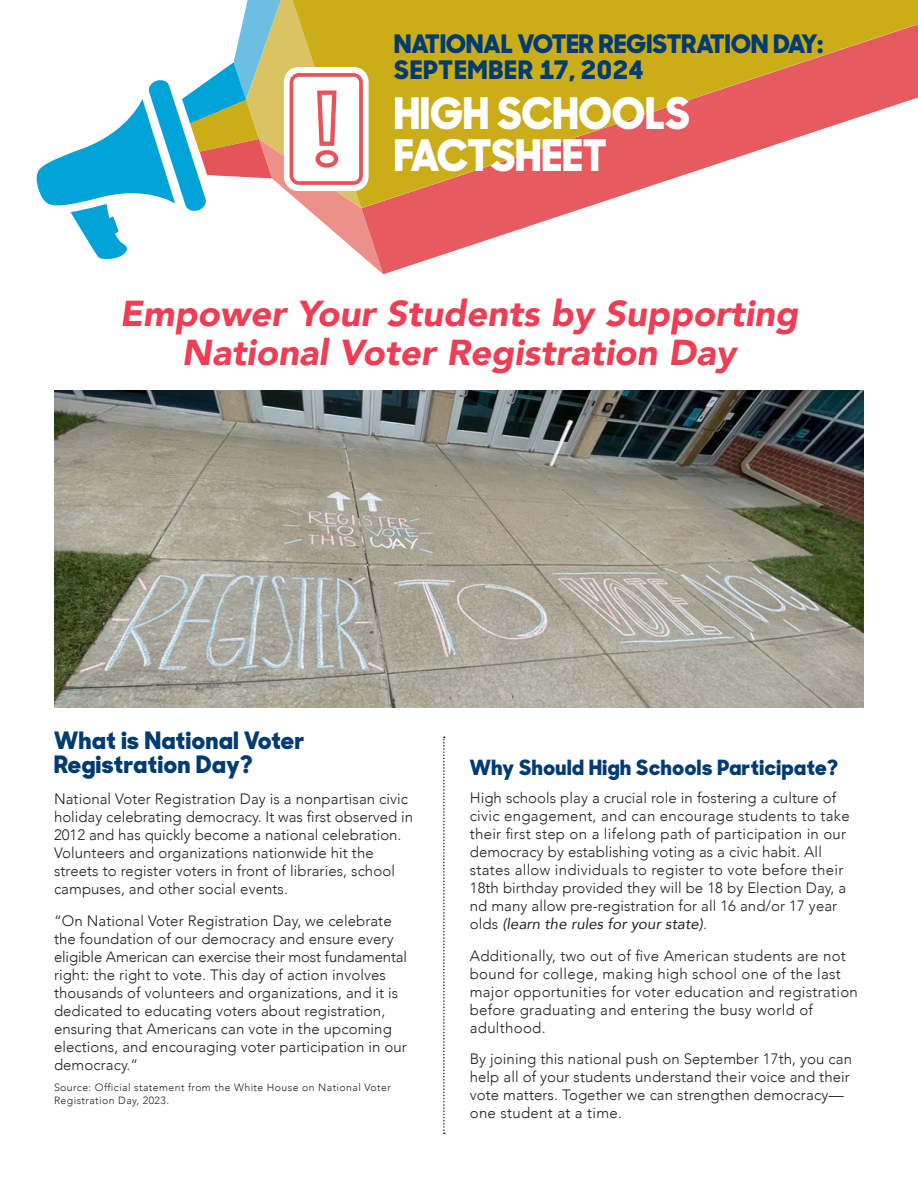
<style>
.page{position:relative;width:918px;height:1188px;background:#fff}
.page>*{position:absolute;margin:0;border:0;box-sizing:border-box;transform-origin:0 0}
.t1{font:800 43.5px "Sharp Sans No 1";letter-spacing:.01em;color:#fff}
.t2{font:italic 900 36px/39px "Avenir";color:#ee3d54;text-align:center}
.t3{font:800 25.5px/25.5px "Sharp Sans No 1";letter-spacing:.01em;color:#003c72}
.t4{font:800 24px/24px "Sharp Sans No 1";letter-spacing:.03em;color:#003c72}
.t5{font:800 21px "Sharp Sans No 1";letter-spacing:.03em;color:#003c72}
.t6{font:300 15px/18px "Avenir";letter-spacing:.005em;color:#231f20}
.t7{font:300 10.5px/13.5px "Avenir";letter-spacing:.04em;color:#231f20}
.s1{font-weight:400;font-style:italic}
</style>
<div class="page">
<svg style="left:383px;top:208px;width:201px;height:66px"></svg>
<svg style="left:383px;top:0;width:535px;height:208px;fill:#caad19"></svg>
<svg style="left:36px;top:0;width:347px;height:274px"></svg>
<svg style="left:443px;top:737px;width:2px;height:397px"></svg>
<img style="left:54px;top:391px;width:810px;height:317px">
<p class="t3" style="left:394px;top:30px;width:431px">NATIONAL VOTER REGISTRATION DAY:<br>SEPTEMBER 17, 2024</p>
<p class="t1" style="left:394px;top:81px;width:297px">HIGH SCHOOLS</p>
<p class="t1" style="left:394px;top:123px;width:214px">FACTSHEET</p>
<p class="t2" style="left:120px;top:294px;width:680px">Empower Your Students by Supporting<br>National Voter Registration Day</p>
<p class="t4" style="left:54px;top:727px;width:252px">What is National Voter<br>Registration Day?</p>
<p class="t6" style="left:54px;top:790px;width:361px">National Voter Registration Day is a nonpartisan civic holiday celebrating democracy. It was first observed in 2012 and has quickly become a national celebration.<br>Volunteers and organizations nationwide hit the streets to register voters in front of libraries, school campuses, and other social events.</p>
<p class="t6" style="left:54px;top:911px;width:355px">“On National Voter Registration Day, we celebrate the foundation of our democracy and ensure every eligible American can exercise their most fundamental right: the right to vote. This day of action involves thousands of volunteers and organizations, and it is dedicated to educating voters about registration, ensuring that Americans can vote in the upcoming elections, and encouraging voter participation in our democracy.”</p>
<p class="t7" style="left:54px;top:1080px;width:338px">Source: Official statement from the White House on National Voter<br>Registration Day, 2023.</p>
<p class="t5" style="left:470px;top:751px;width:370px">Why Should High Schools Participate?</p>
<p class="t6" style="left:470px;top:789px;width:381px">High schools play a crucial role in fostering a culture of civic engagement, and can encourage students to take their first step on a lifelong path of participation in our democracy by establishing voting as a civic habit. All states allow individuals to register to vote before their 18th birthday provided they will be 18 by Election Day, a nd many allow pre-registration for all 16 and/or 17 year olds <span class="s1">(learn the rules for your state)</span>.</p>
<p class="t6" style="left:470px;top:946px;width:390px">Additionally, two out of five American students are not bound for college, making high school one of the last major opportunities for voter education and registration before graduating and entering the busy world of adulthood.</p>
<p class="t6" style="left:470px;top:1050px;width:384px">By joining this national push on September 17th, you can help all of your students understand their voice and their vote matters. Together we can strengthen democracy— one student at a time.</p>
</div>
